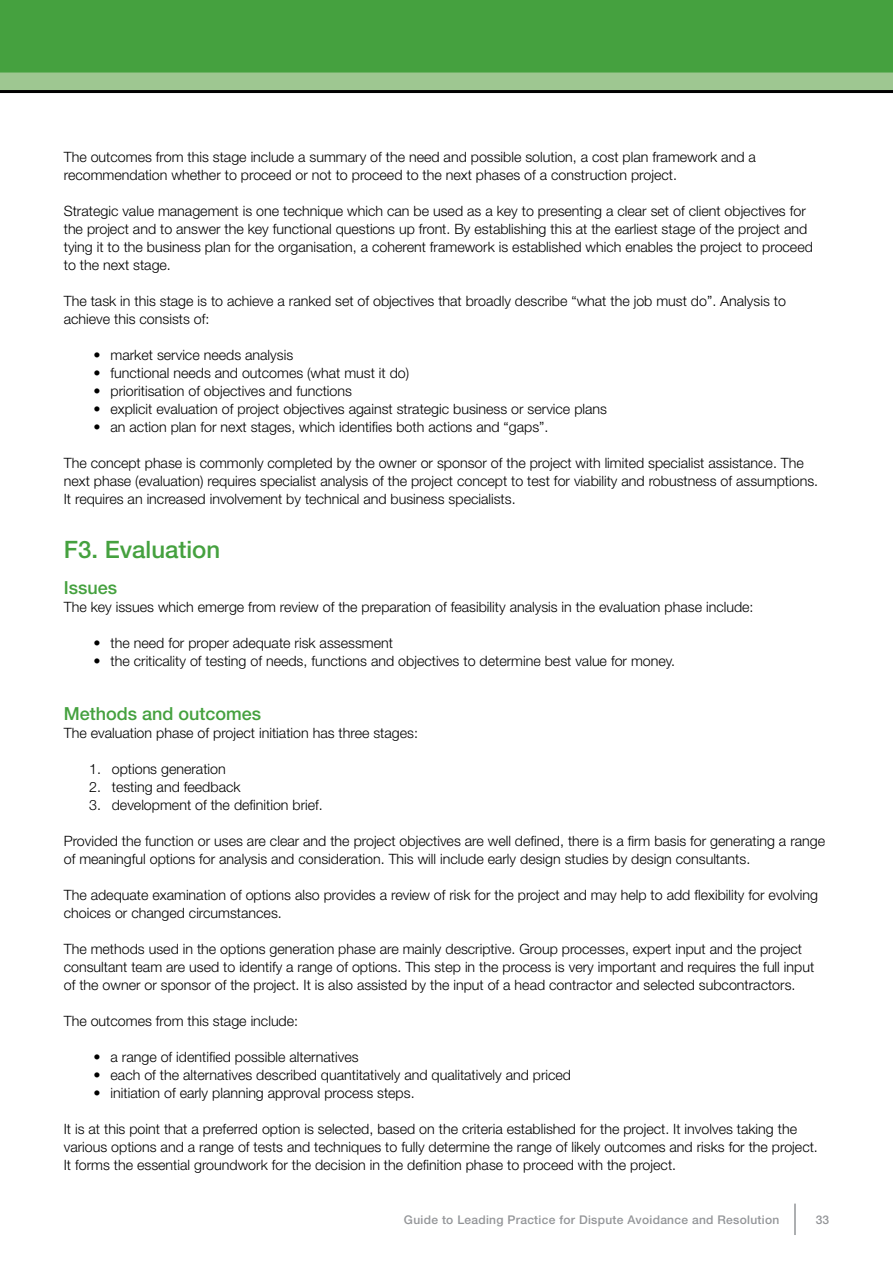
<style>
.page{position:relative;width:893px;height:1263px;background:#fff}
.page>*{position:absolute;margin:0;border:0;box-sizing:border-box;transform-origin:0 0}
.t1{font:500 24px "Helvetica Neue LT Std";color:#45a13f}
.t2{font:500 18px "Helvetica Neue LT Std";color:#45a13f}
.t3{font:300 14.25px/18px "Helvetica Neue LT Std";color:#000}
.t4{font:500 12px "Helvetica Neue LT Std";letter-spacing:.025em;color:#939598}
.s1{font-weight:400}
</style>
<div class="page">
<div style="left:0;top:0;width:893px;height:73px;background:#45a13f"></div>
<div style="left:0;top:73px;width:893px;height:18px;background:#9ec791"></div>
<hr style="left:794px;top:1203px;width:2px;height:32px;background:#939598">
<hr style="left:0;top:90px;width:893px;height:3px;background:#000">
<p class="t3" style="left:64px;top:148px;width:694px">The outcomes from this stage include a summary of the need and possible solution, a cost plan framework and a recommendation whether to proceed or not to proceed to the next phases of a construction project.</p>
<p class="t3" style="left:64px;top:202px;width:751px">Strategic value management is one technique which can be used as a key to presenting a clear set of client objectives for the project and to answer the key functional questions up front. By establishing this at the earliest stage of the project and tying it to the business plan for the organisation, a coherent framework is established which enables the project to proceed to the next stage.</p>
<p class="t3" style="left:64px;top:292px;width:724px">The task in this stage is to achieve a ranked set of objectives that broadly describe “what the job must do”. Analysis to achieve this consists of:</p>
<p class="t3" style="left:94px;top:346px;width:201px"><span class="s1">•</span> market service needs analysis</p>
<p class="t3" style="left:94px;top:364px;width:317px"><span class="s1">•</span> functional needs and outcomes (what must it do)</p>
<p class="t3" style="left:94px;top:382px;width:260px"><span class="s1">•</span> prioritisation of objectives and functions</p>
<p class="t3" style="left:94px;top:400px;width:515px"><span class="s1">•</span> explicit evaluation of project objectives against strategic business or service plans</p>
<p class="t3" style="left:94px;top:418px;width:456px"><span class="s1">•</span> an action plan for next stages, which identifies both actions and “gaps”.</p>
<p class="t3" style="left:64px;top:454px;width:756px">The concept phase is commonly completed by the owner or sponsor of the project with limited specialist assistance. The next phase (evaluation) requires specialist analysis of the project concept to test for viability and robustness of assumptions.<br>It requires an increased involvement by technical and business specialists.</p>
<h1 class="t1" style="left:64px;top:535px;width:158px">F3. Evaluation</h1>
<p class="t2" style="left:64px;top:577px;width:55px">Issues</p>
<p class="t3" style="left:64px;top:598px;width:691px">The key issues which emerge from review of the preparation of feasibility analysis in the evaluation phase include:</p>
<p class="t3" style="left:94px;top:634px;width:301px"><span class="s1">•</span> the need for proper adequate risk assessment</p>
<p class="t3" style="left:94px;top:652px;width:583px"><span class="s1">•</span> the criticality of testing of needs, functions and objectives to determine best value for money.</p>
<p class="t2" style="left:64px;top:703px;width:199px">Methods and outcomes</p>
<p class="t3" style="left:64px;top:724px;width:356px">The evaluation phase of project initiation has three stages:</p>
<p class="t3" style="left:89px;top:760px;width:138px">1. options generation</p>
<p class="t3" style="left:89px;top:778px;width:153px">2. testing and feedback</p>
<p class="t3" style="left:89px;top:796px;width:235px">3. development of the definition brief.</p>
<p class="t3" style="left:64px;top:832px;width:763px">Provided the function or uses are clear and the project objectives are well defined, there is a firm basis for generating a range of meaningful options for analysis and consideration. This will include early design studies by design consultants.</p>
<p class="t3" style="left:64px;top:886px;width:756px">The adequate examination of options also provides a review of risk for the project and may help to add flexibility for evolving choices or changed circumstances.</p>
<p class="t3" style="left:64px;top:940px;width:752px">The methods used in the options generation phase are mainly descriptive. Group processes, expert input and the project consultant team are used to identify a range of options. This step in the process is very important and requires the full input of the owner or sponsor of the project. It is also assisted by the input of a head contractor and selected subcontractors.</p>
<p class="t3" style="left:64px;top:1012px;width:236px">The outcomes from this stage include:</p>
<p class="t3" style="left:94px;top:1048px;width:267px"><span class="s1">•</span> a range of identified possible alternatives</p>
<p class="t3" style="left:94px;top:1066px;width:479px"><span class="s1">•</span> each of the alternatives described quantitatively and qualitatively and priced</p>
<p class="t3" style="left:94px;top:1084px;width:323px"><span class="s1">•</span> initiation of early planning approval process steps.</p>
<p class="t3" style="left:64px;top:1120px;width:756px">It is at this point that a preferred option is selected, based on the criteria established for the project. It involves taking the various options and a range of tests and techniques to fully determine the range of likely outcomes and risks for the project.<br>It forms the essential groundwork for the decision in the definition phase to proceed with the project.</p>
<p class="t4" style="left:404px;top:1213px;width:377px">Guide to Leading Practice for Dispute Avoidance and Resolution</p>
<p class="t4" style="left:816px;top:1213px;width:15px">33</p>
</div>
